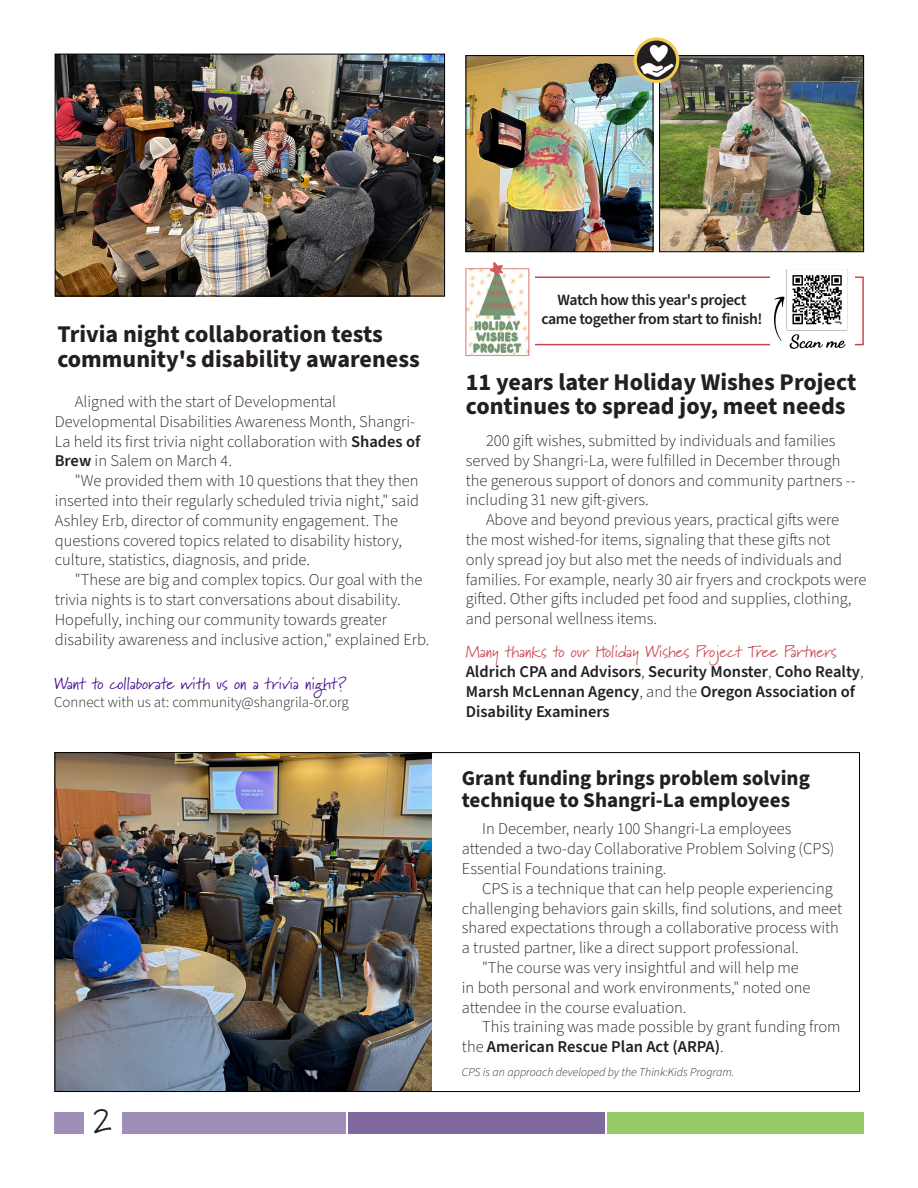
<style>
.page{position:relative;width:918px;height:1188px;background:#fff}
.page>*{position:absolute;margin:0;border:0;box-sizing:border-box;transform-origin:0 0}
.t1{font:36px "Marydale";color:#231f20}
.t2{font:700 24px/24px "Source Sans Pro";color:#231f20}
.t3{font:700 21px/22.5px "Source Sans Pro";color:#231f20}
.t4{font:300 16.5px/19.8px "Source Sans Pro";color:#231f20}
.t5{font:600 16.5px/19.8px "Source Sans Pro";color:#231f20}
.t6{font:16.5px "Marydale";color:#ca464d}
.t7{font:16.5px "Marydale";color:#40068b}
.t8{font:600 15.75px "Source Sans Pro";letter-spacing:-.02em;color:#231f20}
.t9{font:300 15px "Source Sans Pro";color:#231f20}
.t10{font:italic 300 12px "Source Sans Pro";color:#231f20}
.s1{font-weight:600}
.s2{font-weight:300}
</style>
<div class="page">
<div style="left:607px;top:1112px;width:257px;height:22px;background:#94cb68"></div>
<div style="left:348px;top:1112px;width:257px;height:22px;background:#7f699f"></div>
<div style="left:55px;top:1113px;width:291px;height:21px;background:#9f8eb7"></div>
<div style="left:84px;top:1107px;width:37px;height:32px;background:#fff"></div>
<img style="left:468px;top:57px;width:183px;height:193px">
<div style="left:466px;top:55px;width:187px;height:197px;border:1px solid #000"></div>
<img style="left:57px;top:754px;width:375px;height:336px">
<img style="left:57px;top:56px;width:386px;height:238px">
<div style="left:55px;top:54px;width:390px;height:242px;border:1px solid #000"></div>
<img style="left:661px;top:57px;width:201px;height:193px">
<div style="left:659px;top:55px;width:205px;height:197px;border:1px solid #000"></div>
<div style="left:459px;top:276px;width:405px;height:69px;border:2px solid #ca464d"></div>
<div style="left:771px;top:260px;width:84px;height:106px;background:#fff"></div>
<img style="left:775px;top:269px;width:73px;height:80px">
<img style="left:635px;top:39px;width:43px;height:42px;border-radius:21px">
<div style="left:634px;top:37px;width:45px;height:46px;border:3px solid #f4cb57;border-radius:50%"></div>
<img style="left:459px;top:262px;width:76px;height:94px">
<p class="t2" style="left:57px;top:322px;width:364px;line-height:25.5px">Trivia night collaboration tests community's disability awareness</p>
<p class="t4" style="left:55px;top:392px;width:367px;text-indent:20px">Aligned with the start of Developmental Developmental Disabilities Awareness Month, Shangri-La held its first trivia night collaboration with <span class="s1">Shades of Brew</span> in Salem on March 4.</p>
<p class="t4" style="left:55px;top:471px;width:366px;text-indent:20px">"We provided them with 10 questions that they then inserted into their regularly scheduled trivia night," said Ashley Erb, director of community engagement. The questions covered topics related to disability history, culture, statistics, diagnosis, and pride.</p>
<p class="t4" style="left:55px;top:570px;width:376px;text-indent:20px">"These are big and complex topics. Our goal with the trivia nights is to start conversations about disability.<br>Hopefully, inching our community towards greater disability awareness and inclusive action," explained Erb.</p>
<p class="t7" style="left:54px;top:674px;width:294px">Want to collaborate with us on a trivia night?</p>
<p class="t9" style="left:54px;top:692px;width:296px">Connect with us at: community@shangrila-or.org</p>
<p class="t1" style="left:93px;top:1099px;width:21px">2</p>
<p class="t8" style="left:557px;top:290px;width:190px">Watch how this year's project</p>
<p class="t8" style="left:541px;top:309px;width:223px">came together from start to finish!</p>
<p class="t2" style="left:466px;top:371px;width:392px">11 years later Holiday Wishes Project continues to spread joy, meet needs</p>
<p class="t4" style="left:466px;top:431px;width:391px;text-indent:20px">200 gift wishes, submitted by individuals and families served by Shangri-La, were fulfilled in December through the generous support of donors and community partners -- including 31 new gift-givers.</p>
<p class="t4" style="left:466px;top:510px;width:402px;text-indent:20px">Above and beyond previous years, practical gifts were<br>the most wished-for items, signaling that these gifts not<br>only spread joy but also met the needs of individuals and families. For example, nearly 30 air fryers and crockpots were gifted. Other gifts included pet food and supplies, clothing, and personal wellness items.</p>
<p class="t6" style="left:466px;top:642px;width:373px">Many thanks to our Holiday Wishes Project Tree Partners</p>
<p class="t5" style="left:466px;top:662px;width:400px">Aldrich CPA and Advisors<span class="s2">,</span> Security Monster<span class="s2">,</span> Coho Realty<span class="s2">,<br></span>Marsh McLennan Agency<span class="s2">, and the</span> Oregon Association of<br>Disability Examiners</p>
<p class="t3" style="left:462px;top:767px;width:350px">Grant funding brings problem solving technique to Shangri-La employees</p>
<p class="t4" style="left:462px;top:819px;width:374px;text-indent:20px">In December, nearly 100 Shangri-La employees attended a two-day Collaborative Problem Solving (CPS)<br>Essential Foundations training.</p>
<p class="t4" style="left:462px;top:879px;width:382px;text-indent:20px">CPS is a technique that can help people experiencing challenging behaviors gain skills, find solutions, and meet shared expectations through a collaborative process with a trusted partner, like a direct support professional.</p>
<p class="t4" style="left:462px;top:958px;width:350px;text-indent:20px">"The course was very insightful and will help me in both personal and work environments," noted one attendee in the course evaluation.</p>
<p class="t4" style="left:462px;top:1017px;width:380px;text-indent:20px">This training was made possible by grant funding from the <span class="s1">American Rescue Plan Act (ARPA)</span>.</p>
<p class="t10" style="left:462px;top:1064px;width:274px">CPS is an approach developed by the Think:Kids Program.</p>
</div>
